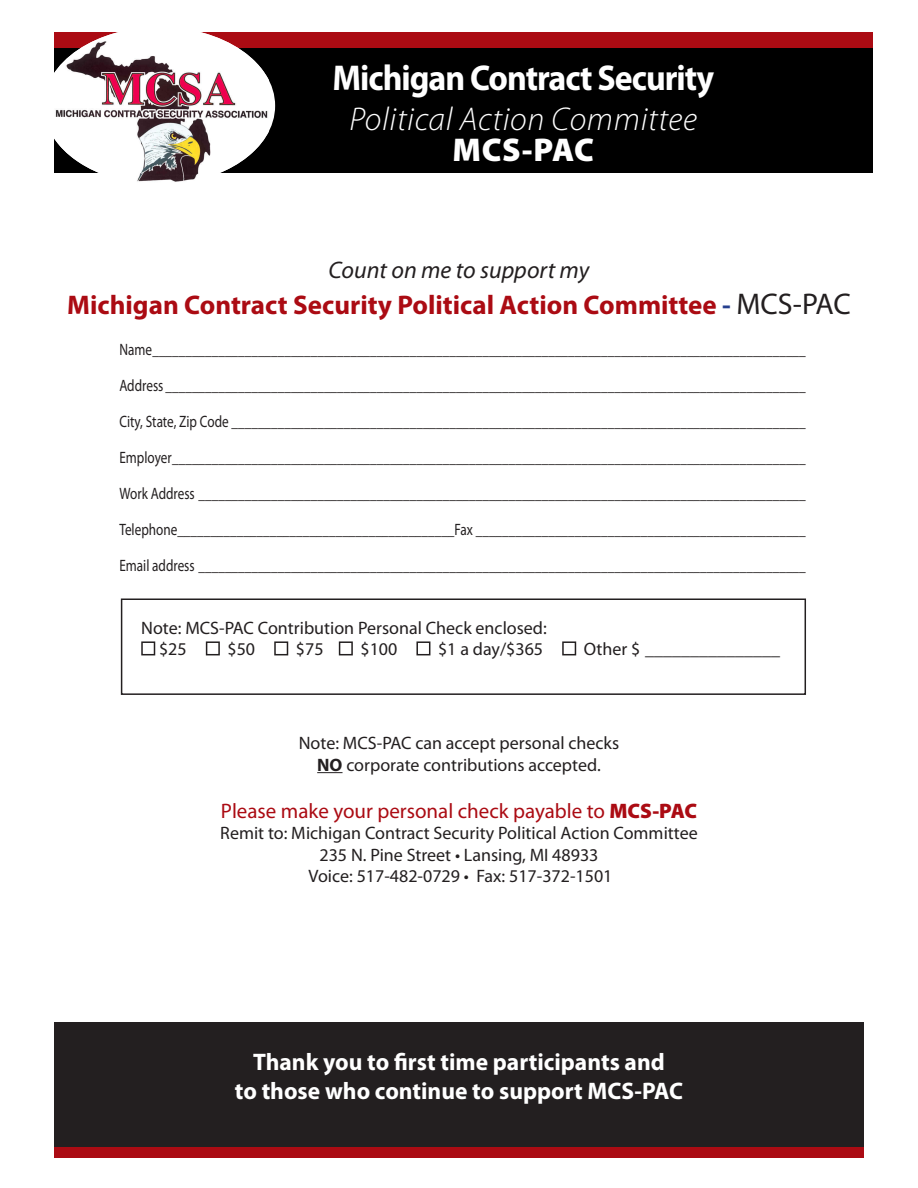
<style>
.page{position:relative;width:918px;height:1188px;background:#fff}
.page>*{position:absolute;margin:0;border:0;box-sizing:border-box;transform-origin:0 0}
.t1{font:700 36px "Myriad Pro";letter-spacing:-.03em;color:#fff;scale:.94 1}
.t2{font:italic 300 33px "Myriad Pro";letter-spacing:.02em;color:#fff}
.t3{font:900 33px "Myriad Pro";letter-spacing:.005em;color:#fff}
.t4{font:700 27px "Myriad Pro";color:#ab0b13}
.t5{font:700 24px "Myriad Pro";color:#fff}
.t6{font:italic 24px "Myriad Pro";color:#231f20}
.t7{font:21px "Myriad Pro";color:#ab0b13}
.t8{font:18px "Myriad Pro";color:#231f20}
.t9{font:16.5px "Myriad Pro";color:#231f20;scale:.8 1}
.s1{color:#253f8e}
.s2{font-weight:400;font-size:30px;color:#231f20}
.s3{font-weight:700}
.s4{font-weight:900}
</style>
<div class="page">
<div style="left:54px;top:32px;width:819px;height:39px;background:#ab0b13"></div>
<div style="left:54px;top:48px;width:819px;height:124px;background:#000"></div>
<div style="left:54px;top:1113px;width:809px;height:45px;background:#ab0b13"></div>
<div style="left:141px;top:641px;width:14px;height:14px;border:2px solid #231f20"></div>
<div style="left:206px;top:641px;width:14px;height:14px;border:2px solid #231f20"></div>
<div style="left:274px;top:641px;width:14px;height:14px;border:2px solid #231f20"></div>
<div style="left:339px;top:641px;width:14px;height:14px;border:2px solid #231f20"></div>
<div style="left:416px;top:641px;width:14px;height:14px;border:2px solid #231f20"></div>
<div style="left:562px;top:641px;width:14px;height:14px;border:2px solid #231f20"></div>
<svg style="left:317px;top:772px;width:26px;height:1px"></svg>
<div style="left:121px;top:598px;width:685px;height:97px;border:2px solid #231f20"></div>
<div style="left:54px;top:1022px;width:810px;height:124px;background:#231f20"></div>
<div style="left:44px;top:27px;width:231px;height:158px;background:#fff;border-radius:50%"></div>
<img style="left:54px;top:32px;width:215px;height:150px">
<p class="t1" style="left:332px;top:54px;width:408px">Michigan Contract Security</p>
<p class="t2" style="left:349px;top:99px;width:349px">Political Action Committee</p>
<p class="t3" style="left:452px;top:128px;width:143px">MCS-PAC</p>
<p class="t6" style="left:329px;top:255px;width:262px">Count on me to support my</p>
<p class="t4" style="left:67px;top:288px;width:785px">Michigan Contract Security Political Action Committee <span class="s1">-</span> <span class="s2">MCS-PAC</span></p>
<p class="t9" style="left:119px;top:339px;width:859px">Name___________________________________________________________________________________________________</p>
<p class="t9" style="left:119px;top:375px;width:859px">Address _________________________________________________________________________________________________</p>
<p class="t9" style="left:119px;top:411px;width:859px">City, State, Zip Code _______________________________________________________________________________________</p>
<p class="t9" style="left:119px;top:447px;width:859px">Employer________________________________________________________________________________________________</p>
<p class="t9" style="left:119px;top:483px;width:859px">Work Address ____________________________________________________________________________________________</p>
<p class="t9" style="left:119px;top:519px;width:859px">Telephone__________________________________________Fax __________________________________________________</p>
<p class="t9" style="left:119px;top:555px;width:859px">Email address ____________________________________________________________________________________________</p>
<p class="t8" style="left:141px;top:617px;width:407px">Note: MCS-PAC Contribution Personal Check enclosed:</p>
<p class="t8" style="left:159px;top:638px;width:29px">$25</p>
<p class="t8" style="left:227px;top:638px;width:29px">$50</p>
<p class="t8" style="left:296px;top:638px;width:29px">$75</p>
<p class="t8" style="left:360px;top:638px;width:38px">$100</p>
<p class="t8" style="left:438px;top:638px;width:107px">$1 a day/$365</p>
<p class="t8" style="left:584px;top:638px;width:198px">Other $ _______________</p>
<p class="t8" style="left:299px;top:732px;width:322px">Note: MCS-PAC can accept personal checks</p>
<p class="t8" style="left:317px;top:754px;width:285px"><span class="s3">NO</span> corporate contributions accepted.</p>
<p class="t7" style="left:221px;top:798px;width:478px">Please make your personal check payable to <span class="s4">MCS-PAC</span></p>
<p class="t8" style="left:220px;top:822px;width:479px">Remit to: Michigan Contract Security Political Action Committee</p>
<p class="t8" style="left:320px;top:844px;width:280px">235 N. Pine Street • Lansing, MI 48933</p>
<p class="t8" style="left:309px;top:865px;width:305px">Voice: 517-482-0729 • Fax: 517-372-1501</p>
<p class="t5" style="left:253px;top:1046px;width:413px">Thank you to first time participants and</p>
<p class="t5" style="left:235px;top:1075px;width:450px">to those who continue to support MCS-PAC</p>
</div>
